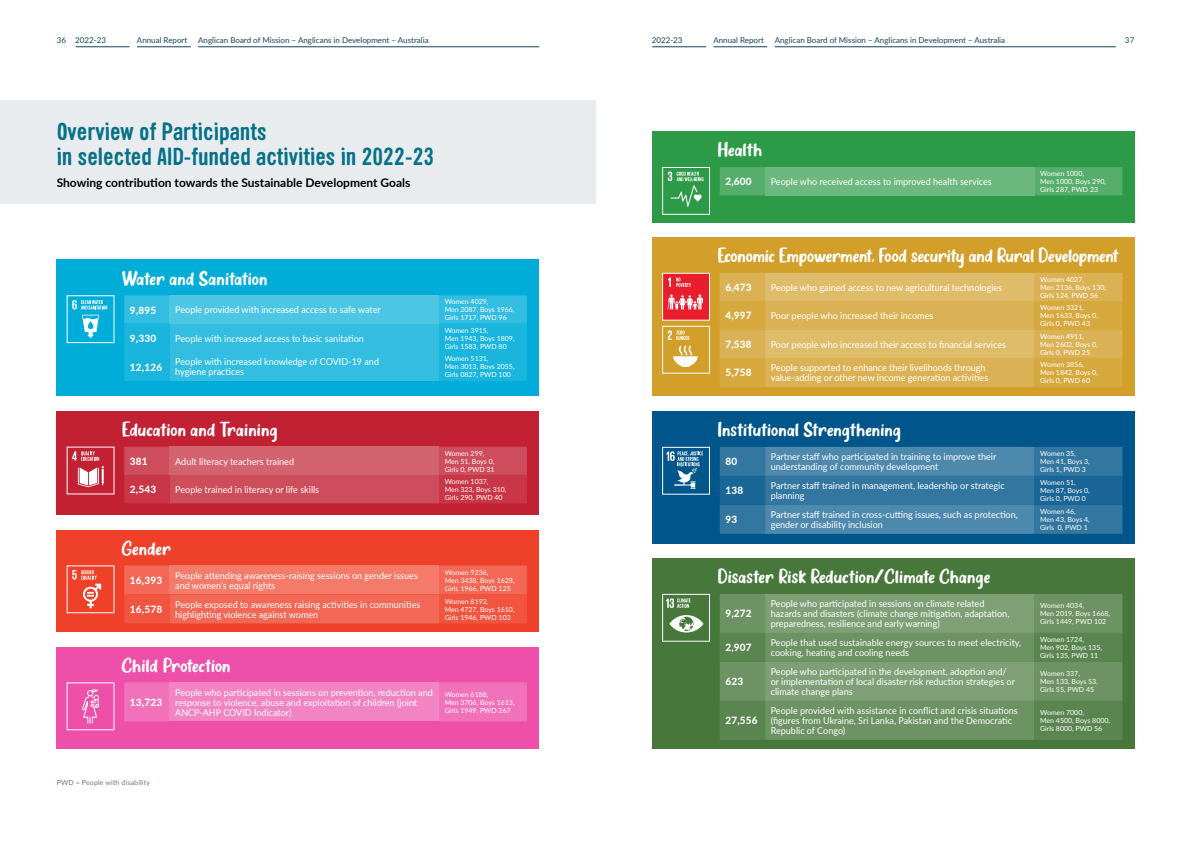
<style>
.page{position:relative;width:1191px;height:842px;background:#fff}
.page>*{position:absolute;margin:0;border:0;box-sizing:border-box;transform-origin:0 0}
.t1{font:700 24px/25px "Sini";color:#057187}
.t2{font:14px "Delight Candles";letter-spacing:.01em;color:#fff}
.t3{font:14px "Delight Candles";letter-spacing:-.01em;color:#fff}
.t4{font:700 12px "Lato";color:#000}
.t5{font:800 10px "Lato";letter-spacing:.02em;color:#fff}
.t6{font:9.5px/10px "Lato";color:#fff;scale:.95 1}
.t7{font:8px "Lato";color:#154458}
.t8{font:7px/8px "Lato";color:#fff}
.t9{font:7px "Lato";letter-spacing:.02em;color:#6b7c74}
</style>
<div class="page">
<div style="left:0;top:101px;width:595px;height:103px;background:#e8ecee"></div>
<div style="left:57px;top:260px;width:482px;height:136px;background:#00add8"></div>
<svg style="left:66px;top:295px;width:49px;height:48px"></svg>
<svg style="left:124px;top:295px;width:403px;height:86px;background:#33bddf"></svg>
<div style="left:57px;top:411px;width:482px;height:104px;background:#c22033"></div>
<svg style="left:66px;top:446px;width:49px;height:49px"></svg>
<svg style="left:124px;top:447px;width:403px;height:56px;background:#ce505f"></svg>
<div style="left:57px;top:530px;width:482px;height:102px;background:#ef412a"></div>
<svg style="left:66px;top:565px;width:49px;height:49px"></svg>
<svg style="left:124px;top:565px;width:403px;height:58px;background:#f26957"></svg>
<div style="left:57px;top:647px;width:482px;height:102px;background:#ed4fa9"></div>
<div style="left:124px;top:682px;width:403px;height:39px;background:#f172ba"></div>
<div style="left:170px;top:682px;width:269px;height:39px;background:#f384c3"></div>
<svg style="left:82px;top:689px;width:17px;height:34px"></svg>
<div style="left:652px;top:131px;width:482px;height:91px;background:#2d9a47"></div>
<svg style="left:662px;top:167px;width:48px;height:48px"></svg>
<div style="left:719px;top:167px;width:403px;height:28px;background:#57ae6c"></div>
<div style="left:765px;top:167px;width:269px;height:28px;background:#6cb87e"></div>
<div style="left:652px;top:237px;width:482px;height:159px;background:#d19f2a"></div>
<svg style="left:719px;top:273px;width:403px;height:114px;background:#dab357"></svg>
<svg style="left:662px;top:272px;width:48px;height:102px"></svg>
<div style="left:652px;top:411px;width:482px;height:133px;background:#00558a"></div>
<svg style="left:662px;top:446px;width:48px;height:49px"></svg>
<svg style="left:719px;top:447px;width:403px;height:87px;background:#3b7ca4"></svg>
<div style="left:652px;top:558px;width:482px;height:191px;background:#48773c"></div>
<svg style="left:662px;top:593px;width:48px;height:49px"></svg>
<div style="left:720px;top:594px;width:402px;height:39px;background:#6d9263"></div>
<div style="left:765px;top:594px;width:269px;height:39px;background:#7fa077"></div>
<svg style="left:720px;top:633px;width:402px;height:107px;background:#6d9263"></svg>
<hr style="left:76px;top:46px;width:54px;height:1px;background:#154458">
<hr style="left:652px;top:46px;width:54px;height:1px;background:#154458">
<hr style="left:137px;top:46px;width:54px;height:1px;background:#154458">
<hr style="left:713px;top:46px;width:54px;height:1px;background:#154458">
<hr style="left:198px;top:46px;width:341px;height:1px;background:#154458">
<hr style="left:774px;top:46px;width:341px;height:1px;background:#154458">
<p class="t7" style="left:57px;top:34px;width:51px">36 2022-23</p>
<p class="t7" style="left:137px;top:34px;width:52px">Annual Report</p>
<p class="t7" style="left:198px;top:34px;width:232px">Anglican Board of Mission – Anglicans in Development – Australia</p>
<p class="t7" style="left:652px;top:34px;width:32px">2022-23</p>
<p class="t7" style="left:713px;top:34px;width:52px">Annual Report</p>
<p class="t7" style="left:774px;top:34px;width:232px">Anglican Board of Mission – Anglicans in Development – Australia</p>
<p class="t7" style="left:1125px;top:34px;width:11px">37</p>
<h1 class="t1" style="left:57px;top:118px;width:379px">Overview of Participants<br>in selected AID-funded activities in 2022-23</h1>
<p class="t4" style="left:57px;top:174px;width:355px">Showing contribution towards the Sustainable Development Goals</p>
<h2 class="t2" style="left:122px;top:270px;width:147px">Water and Sanitation</h2>
<p class="t5" style="left:130px;top:302px;width:28px">9,895</p>
<p class="t6" style="left:175px;top:304px;width:218px">People provided with increased access to safe water</p>
<p class="t8" style="left:445px;top:297px;width:71px">Women 4029,<br>Men 2087, Boys 1966,<br>Girls 1717, PWD 96</p>
<p class="t5" style="left:130px;top:331px;width:28px">9,330</p>
<p class="t6" style="left:175px;top:333px;width:200px">People with increased access to basic sanitation</p>
<p class="t8" style="left:445px;top:326px;width:71px">Women 3915,<br>Men 1943, Boys 1809,<br>Girls 1583, PWD 80</p>
<p class="t5" style="left:130px;top:359px;width:34px">12,126</p>
<p class="t6" style="left:175px;top:356px;width:216px">People with increased knowledge of COVID-19 and hygiene practices</p>
<p class="t8" style="left:445px;top:354px;width:71px">Women 5131,<br>Men 3013, Boys 2055,<br>Girls 0827, PWD 100</p>
<h2 class="t2" style="left:122px;top:421px;width:157px">Education and Training</h2>
<p class="t5" style="left:130px;top:454px;width:19px">381</p>
<p class="t6" style="left:175px;top:456px;width:127px">Adult literacy teachers trained</p>
<p class="t8" style="left:445px;top:449px;width:51px">Women 299,<br>Men 51, Boys 0,<br>Girls 0, PWD 31</p>
<p class="t5" style="left:130px;top:482px;width:28px">2,543</p>
<p class="t6" style="left:175px;top:484px;width:153px">People trained in literacy or life skills</p>
<p class="t8" style="left:445px;top:477px;width:63px">Women 1037,<br>Men 323, Boys 310,<br>Girls 290, PWD 40</p>
<h2 class="t2" style="left:122px;top:540px;width:50px">Gender</h2>
<p class="t5" style="left:130px;top:573px;width:34px">16,393</p>
<p class="t6" style="left:175px;top:570px;width:257px">People attending awareness-raising sessions on gender issues and women’s equal rights</p>
<p class="t8" style="left:445px;top:568px;width:71px">Women 9236,<br>Men 3438, Boys 1628,<br>Girls 1966, PWD 125</p>
<p class="t5" style="left:130px;top:602px;width:34px">16,578</p>
<p class="t6" style="left:175px;top:599px;width:259px">People exposed to awareness raising activities in communities highlighting violence against women</p>
<p class="t8" style="left:445px;top:597px;width:71px">Women 8192,<br>Men 4727, Boys 1610,<br>Girls 1946, PWD 103</p>
<h2 class="t2" style="left:122px;top:657px;width:110px">Child Protection</h2>
<p class="t5" style="left:130px;top:695px;width:34px">13,723</p>
<p class="t6" style="left:175px;top:687px;width:272px">People who participated in sessions on prevention, reduction and response to violence, abuse and exploitation of children (joint<br>ANCP-AHP COVID Indicator)</p>
<p class="t8" style="left:445px;top:690px;width:71px">Women 6188,<br>Men 3706, Boys 1613,<br>Girls 1949, PWD 267</p>
<p class="t9" style="left:57px;top:778px;width:95px">PWD = People with disability</p>
<h2 class="t2" style="left:717px;top:141px;width:46px">Health</h2>
<p class="t5" style="left:725px;top:174px;width:28px">2,600</p>
<p class="t6" style="left:770px;top:176px;width:234px">People who received access to improved health services</p>
<p class="t8" style="left:1040px;top:169px;width:67px">Women 1000,<br>Men 1000, Boys 290,<br>Girls 287, PWD 23</p>
<h2 class="t3" style="left:717px;top:247px;width:402px">Economic Empowerment, Food security and Rural Development</h2>
<p class="t5" style="left:725px;top:280px;width:28px">6,473</p>
<p class="t6" style="left:770px;top:282px;width:245px">People who gained access to new agricultural technologies</p>
<p class="t8" style="left:1040px;top:275px;width:67px">Women 4027,<br>Men 2136, Boys 130,<br>Girls 124, PWD 56</p>
<p class="t5" style="left:725px;top:308px;width:28px">4,997</p>
<p class="t6" style="left:770px;top:310px;width:173px">Poor people who increased their incomes</p>
<p class="t8" style="left:1040px;top:303px;width:59px">Women 3321,<br>Men 1633, Boys 0,<br>Girls 0, PWD 43</p>
<p class="t5" style="left:725px;top:337px;width:28px">7,538</p>
<p class="t6" style="left:770px;top:339px;width:249px">Poor people who increased their access to financial services</p>
<p class="t8" style="left:1040px;top:332px;width:59px">Women 4911,<br>Men 2602, Boys 0,<br>Girls 0, PWD 25</p>
<p class="t5" style="left:725px;top:365px;width:28px">5,758</p>
<p class="t6" style="left:770px;top:362px;width:230px">People supported to enhance their livelihoods through value-adding or other new income generation activities</p>
<p class="t8" style="left:1040px;top:360px;width:59px">Women 3856,<br>Men 1842, Boys 0,<br>Girls 0, PWD 60</p>
<h2 class="t2" style="left:717px;top:421px;width:185px">Institutional Strengthening</h2>
<p class="t5" style="left:725px;top:454px;width:13px">80</p>
<p class="t6" style="left:770px;top:451px;width:239px">Partner staff who participated in training to improve their understanding of community development</p>
<p class="t8" style="left:1040px;top:449px;width:51px">Women 35,<br>Men 41, Boys 3,<br>Girls 1, PWD 3</p>
<p class="t5" style="left:725px;top:483px;width:19px">138</p>
<p class="t6" style="left:770px;top:480px;width:248px">Partner staff trained in management, leadership or strategic planning</p>
<p class="t8" style="left:1040px;top:478px;width:51px">Women 51,<br>Men 87, Boys 0,<br>Girls 0, PWD 0</p>
<p class="t5" style="left:725px;top:512px;width:13px">93</p>
<p class="t6" style="left:770px;top:509px;width:261px">Partner staff trained in cross-cutting issues, such as protection, gender or disability inclusion</p>
<p class="t8" style="left:1040px;top:507px;width:51px">Women 46,<br>Men 43, Boys 4,<br>Girls 0, PWD 1</p>
<h2 class="t2" style="left:717px;top:568px;width:274px">Disaster Risk Reduction/Climate Change</h2>
<p class="t5" style="left:725px;top:606px;width:28px">9,272</p>
<p class="t6" style="left:770px;top:598px;width:253px">People who participated in sessions on climate related hazards and disasters (climate change mitigation, adaptation, preparedness, resilience and early warning)</p>
<p class="t8" style="left:1040px;top:601px;width:71px">Women 4034,<br>Men 2019, Boys 1668,<br>Girls 1449, PWD 102</p>
<p class="t5" style="left:725px;top:640px;width:28px">2,907</p>
<p class="t6" style="left:770px;top:637px;width:265px">People that used sustainable energy sources to meet electricity, cooking, heating and cooling needs</p>
<p class="t8" style="left:1040px;top:635px;width:63px">Women 1724,<br>Men 902, Boys 135,<br>Girls 135, PWD 11</p>
<p class="t5" style="left:725px;top:674px;width:19px">623</p>
<p class="t6" style="left:770px;top:666px;width:259px">People who participated in the development, adoption and/ or implementation of local disaster risk reduction strategies or climate change plans</p>
<p class="t8" style="left:1040px;top:669px;width:59px">Women 337,<br>Men 133, Boys 53,<br>Girls 55, PWD 45</p>
<p class="t5" style="left:725px;top:713px;width:34px">27,556</p>
<p class="t6" style="left:770px;top:705px;width:262px">People provided with assistance in conflict and crisis situations (figures from Ukraine, Sri Lanka, Pakistan and the Democratic<br>Republic of Congo)</p>
<p class="t8" style="left:1040px;top:708px;width:71px">Women 7000,<br>Men 4500, Boys 8000,<br>Girls 8000, PWD 56</p>
</div>
